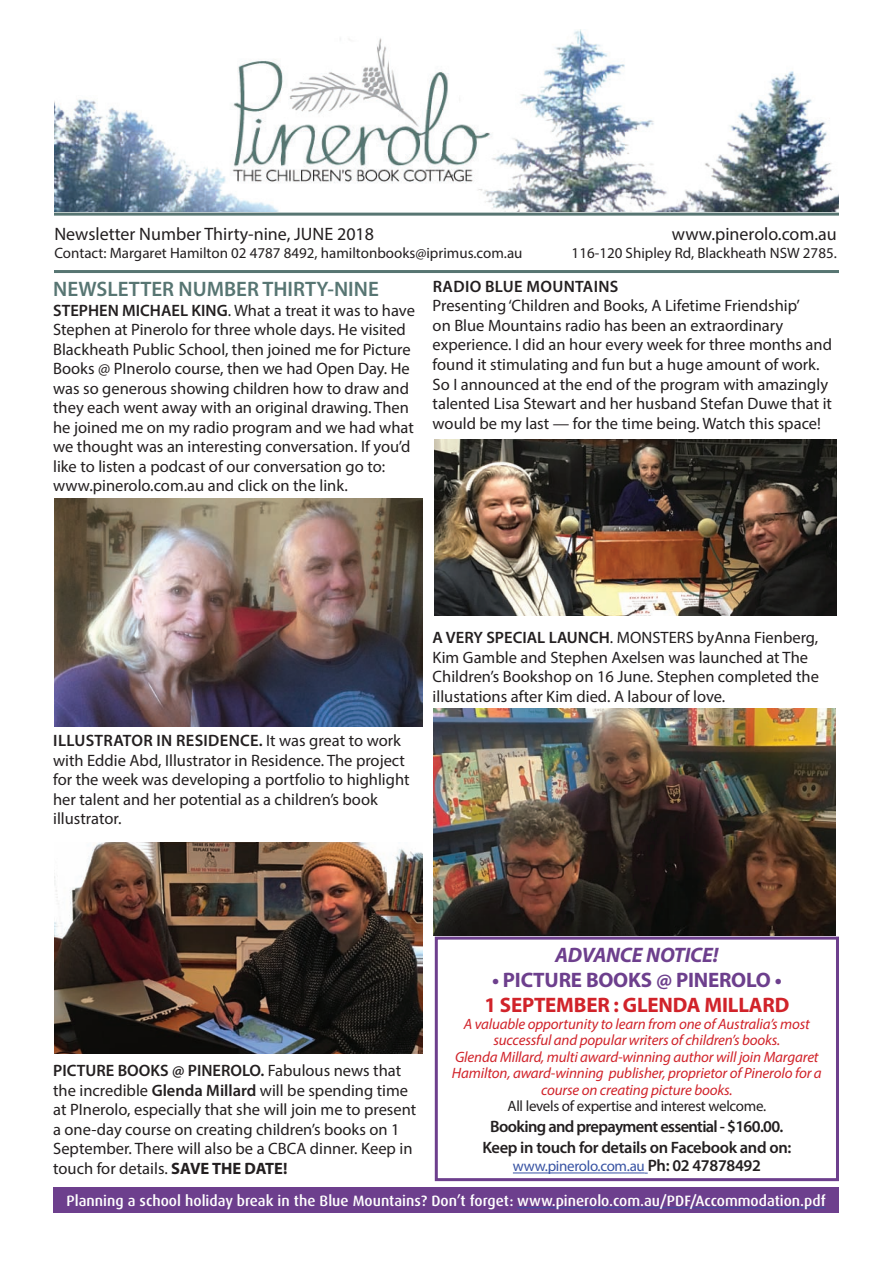
<style>
.page{position:relative;width:893px;height:1263px;background:#fff}
.page>*{position:absolute;margin:0;border:0;box-sizing:border-box;transform-origin:0 0}
.t1{font:600 21px "Myriad Pro";color:#577572}
.t2{font:700 21px "Myriad Pro";letter-spacing:-.01em;color:#d1232a}
.t3{font:700 21px "Myriad Pro";letter-spacing:-.01em;color:#6d3f8d}
.t4{font:italic 700 21px "Myriad Pro";letter-spacing:-.01em;color:#6d3f8d}
.t5{font:18px "Myriad Pro";color:#231f20}
.t6{font:16.5px/19.5px "Myriad Pro";color:#231f20}
.t7{font:600 16.5px/21px "Myriad Pro";letter-spacing:-.02em;color:#231f20;text-align:center}
.t8{font:600 16.5px "Myriad Pro";letter-spacing:.02em;color:#231f20}
.t9{font:italic 15px/16.5px "Myriad Pro";letter-spacing:-.01em;color:#d1232a;text-align:center}
.t10{font:500 15px "Dax OT";color:#fff}
.t11{font:15px "Myriad Pro";color:#231f20}
.t12{font:15px "Myriad Pro";letter-spacing:-.02em;color:#231f20}
.t13{font:15px "Myriad Pro";letter-spacing:-.02em;color:#3853a3}
.s1{font-weight:600}
.s2{font-weight:600;font-size:16.5px;color:#231f20}
.s3{font-weight:700}
</style>
<div class="page">
<img style="left:54px;top:29px;width:785px;height:183px">
<hr style="left:54px;top:270px;width:785px;height:3px;background:#577572">
<hr style="left:54px;top:213px;width:785px;height:3px;background:#577572">
<hr style="left:513px;top:1172px;width:132px;height:1px;background:#3853a3">
<div style="left:435px;top:936px;width:404px;height:245px;border:3px solid #6d3f8d"></div>
<img style="left:435px;top:439px;width:402px;height:176px">
<img style="left:434px;top:708px;width:402px;height:227px">
<img style="left:54px;top:843px;width:369px;height:211px">
<img style="left:54px;top:499px;width:369px;height:227px">
<div style="left:53px;top:1187px;width:786px;height:26px;background:#6d3f8d"></div>
<hr style="left:517px;top:1207px;width:309px;height:1px;background:#3853a3">
<p class="t5" style="left:54px;top:222px;width:321px">Newsletter Number Thirty-nine, JUNE 2018</p>
<p class="t5" style="left:672px;top:222px;width:166px">www.pinerolo.com.au</p>
<p class="t11" style="left:54px;top:243px;width:470px">Contact: Margaret Hamilton 02 4787 8492, hamiltonbooks@iprimus.com.au</p>
<p class="t11" style="left:572px;top:243px;width:267px">116-120 Shipley Rd, Blackheath NSW 2785.</p>
<p class="t1" style="left:53px;top:276px;width:327px">NEWSLETTER NUMBER THIRTY-NINE</p>
<p class="t6" style="left:53px;top:300px;width:363px"><span class="s1">STEPHEN MICHAEL KING</span>. What a treat it was to have Stephen at Pinerolo for three whole days. He visited Blackheath Public School, then joined me for Picture Books @ PInerolo course, then we had Open Day. He was so generous showing children how to draw and they each went away with an original drawing. Then he joined me on my radio program and we had what we thought was an interesting conversation. If you’d like to listen a podcast of our conversation go to: www.pinerolo.com.au and click on the link.</p>
<p class="t8" style="left:433px;top:276px;width:187px">RADIO BLUE MOUNTAINS</p>
<p class="t6" style="left:433px;top:296px;width:401px">Presenting ‘Children and Books, A Lifetime Friendship’<br>on Blue Mountains radio has been an extraordinary experience. I did an hour every week for three months and found it stimulating and fun but a huge amount of work.<br>So I announced at the end of the program with amazingly talented Lisa Stewart and her husband Stefan Duwe that it would be my last — for the time being. Watch this space!</p>
<p class="t6" style="left:53px;top:731px;width:358px"><span class="s1">ILLUSTRATOR IN RESIDENCE.</span> It was great to work with Eddie Abd, Illustrator in Residence. The project for the week was developing a portfolio to highlight her talent and her potential as a children’s book illustrator.</p>
<p class="t6" style="left:433px;top:627px;width:388px"><span class="s1">A VERY SPECIAL LAUNCH</span>. MONSTERS byAnna Fienberg, Kim Gamble and Stephen Axelsen was launched at The Children’s Bookshop on 16 June. Stephen completed the illustations after Kim died. A labour of love.</p>
<p class="t4" style="left:555px;top:941px;width:165px">ADVANCE NOTICE!</p>
<p class="t3" style="left:492px;top:966px;width:291px">• PICTURE BOOKS @ PINEROLO •</p>
<p class="t2" style="left:484px;top:992px;width:307px">1 SEPTEMBER : GLENDA MILLARD</p>
<p class="t9" style="left:452px;top:1015px;width:371px">A valuable opportunity to learn from one of Australia’s most successful and popular writers of children’s books.<br>Glenda Millard, multi award-winning author will join Margaret Hamilton, award-winning publisher, proprietor of Pinerolo for a course on creating picture books.</p>
<p class="t12" style="left:508px;top:1097px;width:260px">All levels of expertise and interest welcome.</p>
<p class="t7" style="left:482px;top:1116px;width:311px">Booking and prepayment essential - $160.00.<br>Keep in touch for details on Facebook and on:</p>
<p class="t13" style="left:513px;top:1157px;width:249px">www.pinerolo.com.au <span class="s2">Ph: 02 47878492</span></p>
<p class="t10" style="left:66px;top:1191px;width:761px">Planning a school holiday break in the Blue Mountains? Don’t forget: www.pinerolo.com.au/PDF/Accommodation.pdf</p>
<p class="t6" style="left:53px;top:1061px;width:365px"><span class="s1">PICTURE BOOKS @ PINEROLO.</span> Fabulous news that the incredible <span class="s1">Glenda Millard</span> will be spending time at PInerolo, especially that she will join me to present a one-day course on creating children’s books on 1<br>September. There will also be a CBCA dinner. Keep in touch for details. <span class="s3">SAVE THE DATE!</span></p>
</div>
